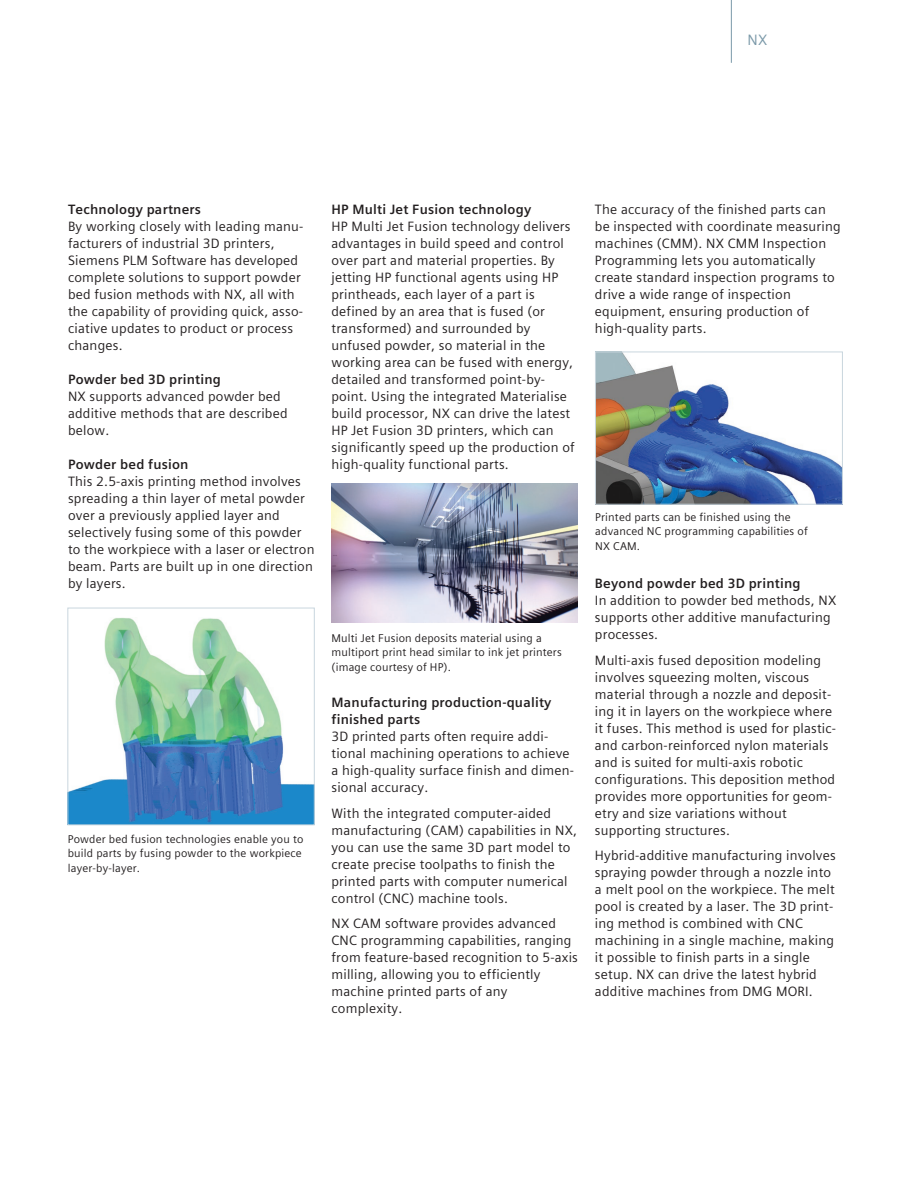
<style>
.page{position:relative;width:918px;height:1188px;background:#fff}
.page>*{position:absolute;margin:0;border:0;box-sizing:border-box;transform-origin:0 0}
.t1{font:15px "Siemens Sans Global";color:#7b99a9}
.t2{font:13.5px/17px "Siemens Sans Global";letter-spacing:.015em;color:#231f20}
.t3{font:700 13.5px/17px "Siemens Sans Global";letter-spacing:.015em;color:#231f20}
.t4{font:11.25px/14.7px "Siemens Sans Global";letter-spacing:.015em;color:#231f20}
</style>
<div class="page">
<hr style="left:731px;top:0;width:1px;height:63px;background:#7b99a9">
<img style="left:70px;top:618px;width:243px;height:205px">
<div style="left:68px;top:608px;width:247px;height:217px;border:1px solid #c9d6de"></div>
<img style="left:332px;top:483px;width:246px;height:139px">
<img style="left:597px;top:354px;width:244px;height:148px">
<div style="left:595px;top:352px;width:248px;height:152px;border:1px solid #c9d6de"></div>
<p class="t1" style="left:748px;top:29px;width:21px">NX</p>
<p class="t3" style="left:68px;top:201px;width:135px">Technology partners</p>
<p class="t2" style="left:68px;top:218px;width:237px">By working closely with leading manu&shy;facturers of industrial 3D printers, Siemens PLM Software has developed complete solutions to support powder bed fusion methods with NX, all with the capability of providing quick, asso&shy;ciative updates to product or process changes.</p>
<p class="t3" style="left:68px;top:371px;width:155px">Powder bed 3D printing</p>
<p class="t2" style="left:68px;top:388px;width:221px">NX supports advanced powder bed additive methods that are described below.</p>
<p class="t3" style="left:68px;top:456px;width:122px">Powder bed fusion</p>
<p class="t2" style="left:68px;top:473px;width:248px">This 2.5-axis printing method involves spreading a thin layer of metal powder over a previously applied layer and selectively fusing some of this powder to the workpiece with a laser or electron beam. Parts are built up in one direction by layers.</p>
<p class="t4" style="left:68px;top:831px;width:237px">Powder bed fusion technologies enable you to build parts by fusing powder to the workpiece layer-by-layer.</p>
<p class="t3" style="left:332px;top:201px;width:201px">HP Multi Jet Fusion technology</p>
<p class="t2" style="left:332px;top:218px;width:245px">HP Multi Jet Fusion technology delivers advantages in build speed and control over part and material properties. By jetting HP functional agents using HP printheads, each layer of a part is defined by an area that is fused (or transformed) and surrounded by unfused powder, so material in the working area can be fused with energy, detailed and transformed point-by&shy;point. Using the integrated Materialise build processor, NX can drive the latest HP Jet Fusion 3D printers, which can significantly speed up the production of high-quality functional parts.</p>
<p class="t4" style="left:332px;top:630px;width:232px">Multi Jet Fusion deposits material using a multiport print head similar to ink jet printers (image courtesy of HP).</p>
<p class="t3" style="left:332px;top:694px;width:222px">Manufacturing production-quality finished parts</p>
<p class="t2" style="left:332px;top:728px;width:244px">3D printed parts often require addi&shy;tional machining operations to achieve a high-quality surface finish and dimen&shy;sional accuracy.</p>
<p class="t2" style="left:332px;top:805px;width:247px">With the integrated computer-aided manufacturing (CAM) capabilities in NX, you can use the same 3D part model to create precise toolpaths to finish the printed parts with computer numerical control (CNC) machine tools.</p>
<p class="t2" style="left:332px;top:915px;width:248px">NX CAM software provides advanced<br>CNC programming capabilities, ranging from feature-based recognition to 5-axis milling, allowing you to efficiently machine printed parts of any complexity.</p>
<p class="t2" style="left:595px;top:201px;width:247px">The accuracy of the finished parts can be inspected with coordinate measuring machines (CMM). NX CMM Inspection Programming lets you automatically create standard inspection programs to drive a wide range of inspection equipment, ensuring production of high-quality parts.</p>
<p class="t4" style="left:595px;top:510px;width:214px">Printed parts can be finished using the advanced NC programming capabilities of<br>NX CAM.</p>
<p class="t3" style="left:595px;top:575px;width:207px">Beyond powder bed 3D printing</p>
<p class="t2" style="left:595px;top:592px;width:243px">In addition to powder bed methods, NX supports other additive manufacturing processes.</p>
<p class="t2" style="left:595px;top:652px;width:243px">Multi-axis fused deposition modeling involves squeezing molten, viscous material through a nozzle and deposit&shy;ing it in layers on the workpiece where it fuses. This method is used for plastic&shy;and carbon-reinforced nylon materials and is suited for multi-axis robotic configurations. This deposition method provides more opportunities for geom&shy;etry and size variations without supporting structures.</p>
<p class="t2" style="left:595px;top:847px;width:242px">Hybrid-additive manufacturing involves spraying powder through a nozzle into a melt pool on the workpiece. The melt pool is created by a laser. The 3D print&shy;ing method is combined with CNC machining in a single machine, making it possible to finish parts in a single setup. NX can drive the latest hybrid additive machines from DMG MORI.</p>
</div>
